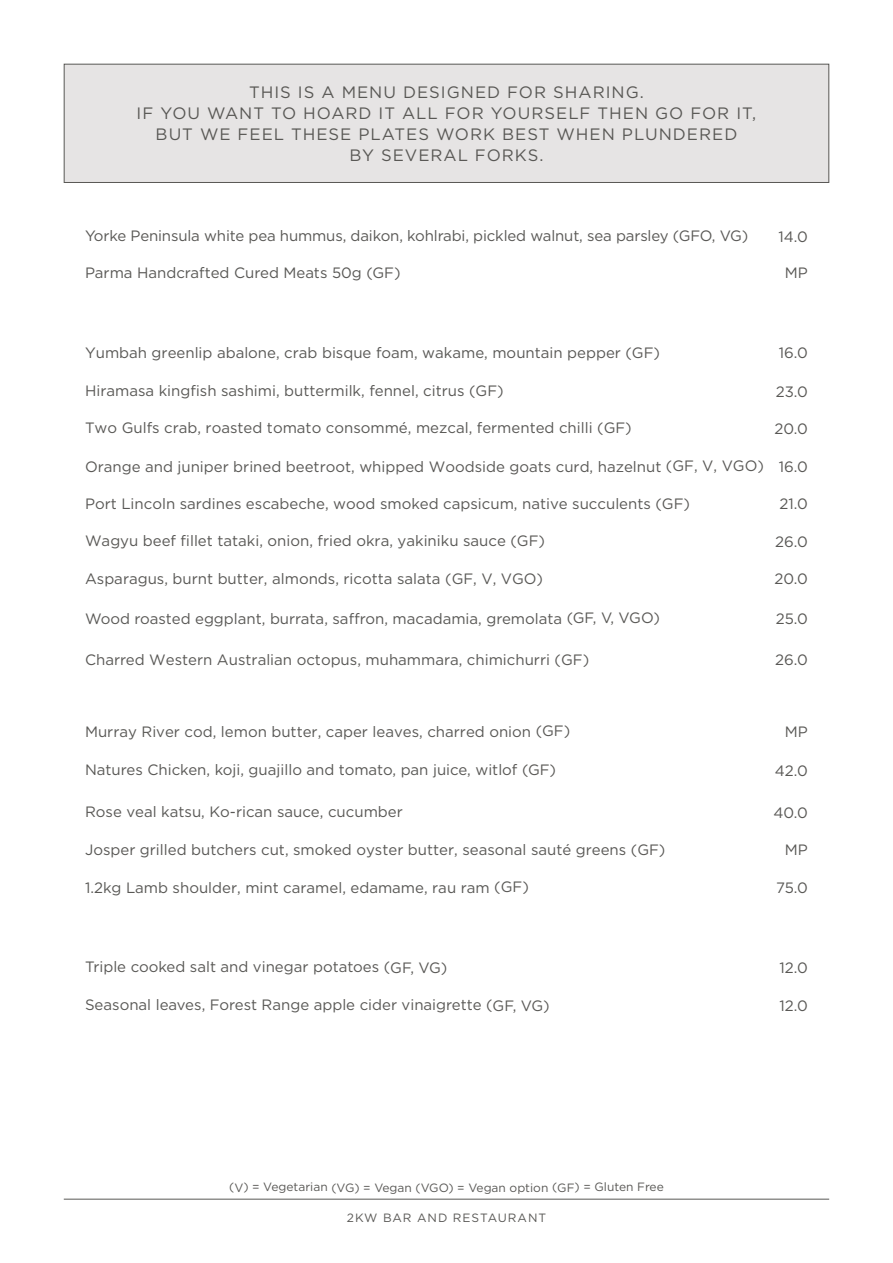
<style>
.page{position:relative;width:893px;height:1263px;background:#fff}
.page>*{position:absolute;margin:0;border:0;box-sizing:border-box;transform-origin:0 0}
.t1{font:16.5px/21px "Gotham";letter-spacing:.06em;color:#595855;text-align:center}
.t2{font:15px "Gotham";color:#595855}
.t3{font:12px "Gotham";color:#595855}
.t4{font:12px "Gotham";letter-spacing:.08em;color:#595855}
</style>
<div class="page">
<hr style="left:64px;top:1199px;width:765px;height:1px;background:#595855">
<div style="left:64px;top:64px;width:765px;height:118px;background:#e6e4e4"></div>
<div style="left:64px;top:64px;width:765px;height:119px;border:1px solid #595855"></div>
<p class="t1" style="left:137px;top:82px;width:621px">THIS IS A MENU DESIGNED FOR SHARING.<br>IF YOU WANT TO HOARD IT ALL FOR YOURSELF THEN GO FOR IT, BUT WE FEEL THESE PLATES WORK BEST WHEN PLUNDERED<br>BY SEVERAL FORKS.</p>
<p class="t2" style="left:85px;top:226px;width:665px">Yorke Peninsula white pea hummus, daikon, kohlrabi, pickled walnut, sea parsley (GFO, VG)</p>
<p class="t2" style="left:778px;top:227px;width:31px">14.0</p>
<p class="t2" style="left:85px;top:263px;width:317px">Parma Handcrafted Cured Meats 50g (GF)</p>
<p class="t2" style="left:785px;top:263px;width:25px">MP</p>
<p class="t2" style="left:85px;top:343px;width:576px">Yumbah greenlip abalone, crab bisque foam, wakame, mountain pepper (GF)</p>
<p class="t2" style="left:779px;top:343px;width:31px">16.0</p>
<p class="t2" style="left:85px;top:381px;width:420px">Hiramasa kingfish sashimi, buttermilk, fennel, citrus (GF)</p>
<p class="t2" style="left:776px;top:382px;width:34px">23.0</p>
<p class="t2" style="left:85px;top:419px;width:548px">Two Gulfs crab, roasted tomato consommé, mezcal, fermented chilli (GF)</p>
<p class="t2" style="left:774px;top:419px;width:35px">20.0</p>
<p class="t2" style="left:85px;top:457px;width:680px">Orange and juniper brined beetroot, whipped Woodside goats curd, hazelnut (GF, V, VGO)</p>
<p class="t2" style="left:779px;top:457px;width:31px">16.0</p>
<p class="t2" style="left:85px;top:494px;width:606px">Port Lincoln sardines escabeche, wood smoked capsicum, native succulents (GF)</p>
<p class="t2" style="left:779px;top:494px;width:30px">21.0</p>
<p class="t2" style="left:85px;top:531px;width:461px">Wagyu beef fillet tataki, onion, fried okra, yakiniku sauce (GF)</p>
<p class="t2" style="left:775px;top:532px;width:34px">26.0</p>
<p class="t2" style="left:85px;top:569px;width:460px">Asparagus, burnt butter, almonds, ricotta salata (GF, V, VGO)</p>
<p class="t2" style="left:85px;top:609px;width:576px">Wood roasted eggplant, burrata, saffron, macadamia, gremolata (GF, V, VGO)</p>
<p class="t2" style="left:776px;top:609px;width:34px">25.0</p>
<p class="t2" style="left:774px;top:569px;width:35px">20.0</p>
<p class="t2" style="left:85px;top:650px;width:506px">Charred Western Australian octopus, muhammara, chimichurri (GF)</p>
<p class="t2" style="left:775px;top:650px;width:34px">26.0</p>
<p class="t2" style="left:85px;top:722px;width:487px">Murray River cod, lemon butter, caper leaves, charred onion (GF)</p>
<p class="t2" style="left:85px;top:760px;width:473px">Natures Chicken, koji, guajillo and tomato, pan juice, witlof (GF)</p>
<p class="t2" style="left:775px;top:761px;width:35px">42.0</p>
<p class="t2" style="left:785px;top:722px;width:25px">MP</p>
<p class="t2" style="left:85px;top:802px;width:319px">Rose veal katsu, Ko-rican sauce, cucumber</p>
<p class="t2" style="left:773px;top:803px;width:36px">40.0</p>
<p class="t2" style="left:85px;top:840px;width:582px">Josper grilled butchers cut, smoked oyster butter, seasonal sauté greens (GF)</p>
<p class="t2" style="left:785px;top:840px;width:25px">MP</p>
<p class="t2" style="left:85px;top:878px;width:445px">1.2kg Lamb shoulder, mint caramel, edamame, rau ram (GF)</p>
<p class="t2" style="left:776px;top:878px;width:33px">75.0</p>
<p class="t2" style="left:85px;top:957px;width:364px">Triple cooked salt and vinegar potatoes (GF, VG)</p>
<p class="t2" style="left:779px;top:958px;width:30px">12.0</p>
<p class="t2" style="left:85px;top:995px;width:466px">Seasonal leaves, Forest Range apple cider vinaigrette (GF, VG)</p>
<p class="t2" style="left:779px;top:996px;width:30px">12.0</p>
<p class="t3" style="left:229px;top:1180px;width:436px">(V) = Vegetarian (VG) = Vegan (VGO) = Vegan option (GF) = Gluten Free</p>
<p class="t4" style="left:347px;top:1210px;width:201px">2KW BAR AND RESTAURANT</p>
</div>
